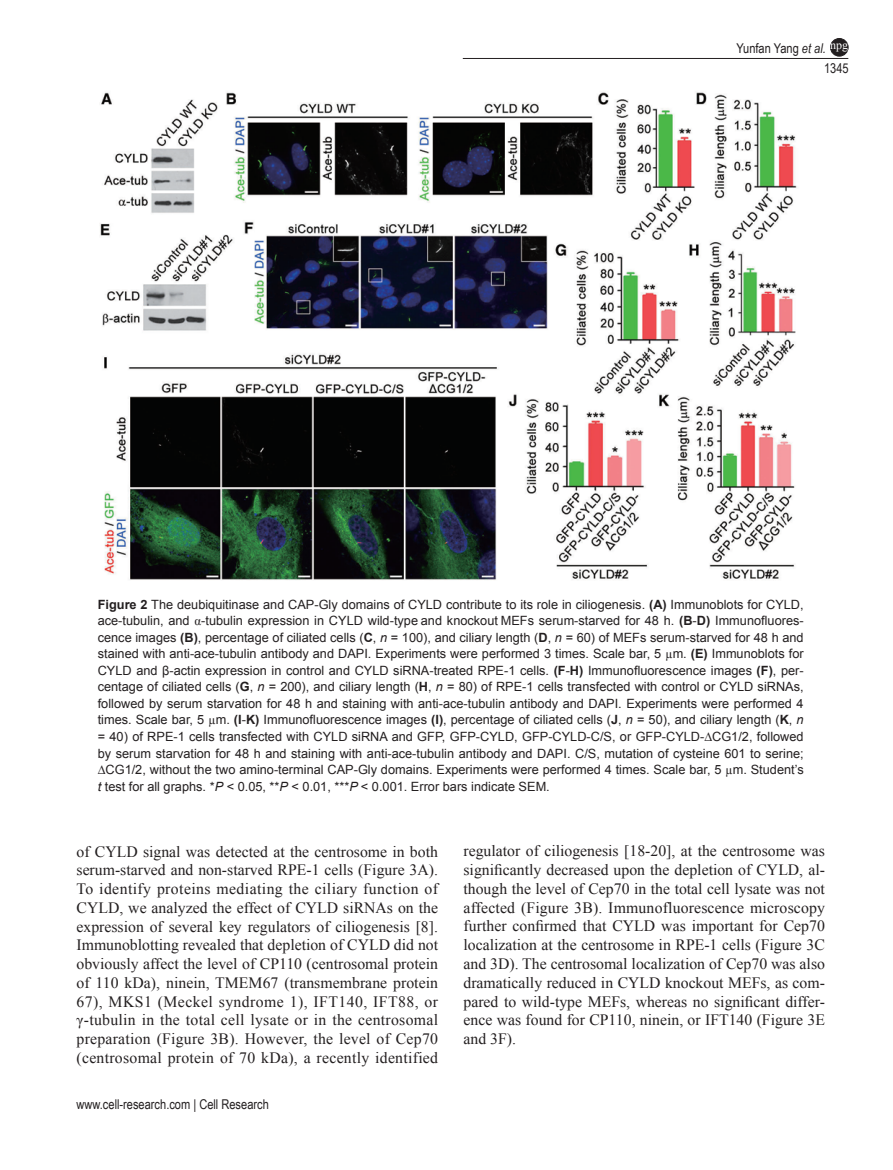
<style>
.page{position:relative;width:893px;height:1170px;background:#fff}
.page>*{position:absolute;margin:0;border:0;box-sizing:border-box;transform-origin:0 0}
.t1{font:15.75px/18.8px "Times New Roman";letter-spacing:.01em;color:#231f20;text-align:justify}
.t2{font:13.5px/20px "Arial Narrow";color:#231f20}
.t3{font:12.75px/16.5px "Arial";color:#231f20;text-align:justify}
.t4{font:12px "Times New Roman";color:#fff}
.s1{font-style:italic}
.s2{font-weight:700}
.s3{font-family:"Times New Roman"}
</style>
<div class="page">
<hr style="left:463px;top:58px;width:385px;height:1px;background:#231f20">
<div style="left:830px;top:38px;width:18px;height:18px;background:#231f20;border-radius:50%"></div>
<div style="left:830px;top:38px;width:18px;height:18px;border:1px solid #231f20;border-radius:50%"></div>
<img style="left:100px;top:92px;width:697px;height:488px">
<p class="t2" style="left:824px;top:38px;width:26px;text-indent:-88px">Yunfan Yang <span class="s1">et al.<br></span>1345</p>
<p class="t4" style="left:830px;top:37px;width:19px">npg</p>
<p class="t3" style="left:98px;top:596px;width:707px"><span class="s2">Figure 2</span> The deubiquitinase and CAP-Gly domains of CYLD contribute to its role in ciliogenesis. <span class="s2">(A)</span> Immunoblots for CYLD, ace-tubulin, and <span class="s3">α</span>-tubulin expression in CYLD wild-type and knockout MEFs serum-starved for 48 h. <span class="s2">(B</span>-<span class="s2">D)</span> Immunofluores&shy;cence images <span class="s2">(B)</span>, percentage of ciliated cells (<span class="s2">C</span>, <span class="s1">n</span> = 100), and ciliary length (<span class="s2">D</span>, <span class="s1">n</span> = 60) of MEFs serum-starved for 48 h and stained with anti-ace-tubulin antibody and DAPI. Experiments were performed 3 times. Scale bar, 5 <span class="s3">µ</span>m. <span class="s2">(E)</span> Immunoblots for CYLD and β-actin expression in control and CYLD siRNA-treated RPE-1 cells. <span class="s2">(F</span>-<span class="s2">H)</span> Immunofluorescence images <span class="s2">(F)</span>, per&shy;centage of ciliated cells (<span class="s2">G</span>, <span class="s1">n</span> = 200), and ciliary length (<span class="s2">H</span>, <span class="s1">n</span> = 80) of RPE-1 cells transfected with control or CYLD siRNAs, followed by serum starvation for 48 h and staining with anti-ace-tubulin antibody and DAPI. Experiments were performed 4 times. Scale bar, 5 <span class="s3">µ</span>m. <span class="s2">(I</span>-<span class="s2">K)</span> Immunofluorescence images <span class="s2">(I)</span>, percentage of ciliated cells (<span class="s2">J</span>, <span class="s1">n</span> = 50), and ciliary length (<span class="s2">K</span>, <span class="s1">n </span>= 40) of RPE-1 cells transfected with CYLD siRNA and GFP, GFP-CYLD, GFP-CYLD-C/S, or GFP-CYLD-∆CG1/2, followed by serum starvation for 48 h and staining with anti-ace-tubulin antibody and DAPI. C/S, mutation of cysteine 601 to serine; ∆CG1/2, without the two amino-terminal CAP-Gly domains. Experiments were performed 4 times. Scale bar, 5 <span class="s3">µ</span>m. Student’s <span class="s1">t</span> test for all graphs. *<span class="s1">P</span> &lt; 0.05, **<span class="s1">P</span> &lt; 0.01, ***<span class="s1">P</span> &lt; 0.001. Error bars indicate SEM.</p>
<p class="t1" style="left:77px;top:841px;width:363px">of CYLD signal was detected at the centrosome in both serum-starved and non-starved RPE-1 cells (Figure 3A).<br>To identify proteins mediating the ciliary function of CYLD, we analyzed the effect of CYLD siRNAs on the expression of several key regulators of ciliogenesis [8].<br>Immunoblotting revealed that depletion of CYLD did not obviously affect the level of CP110 (centrosomal protein of 110 kDa), ninein, TMEM67 (transmembrane protein 67), MKS1 (Meckel syndrome 1), IFT140, IFT88, or γ-tubulin in the total cell lysate or in the centrosomal preparation (Figure 3B). However, the level of Cep70 (centrosomal protein of 70 kDa), a recently identified</p>
<p class="t1" style="left:463px;top:841px;width:363px">regulator of ciliogenesis [18-20], at the centrosome was significantly decreased upon the depletion of CYLD, al&shy;though the level of Cep70 in the total cell lysate was not affected (Figure 3B). Immunofluorescence microscopy further confirmed that CYLD was important for Cep70 localization at the centrosome in RPE-1 cells (Figure 3C and 3D). The centrosomal localization of Cep70 was also dramatically reduced in CYLD knockout MEFs, as com&shy;pared to wild-type MEFs, whereas no significant differ&shy;ence was found for CP110, ninein, or IFT140 (Figure 3E and 3F).</p>
<p class="t2" style="left:77px;top:1093px;width:194px">www.cell-research.com | Cell Research</p>
</div>
